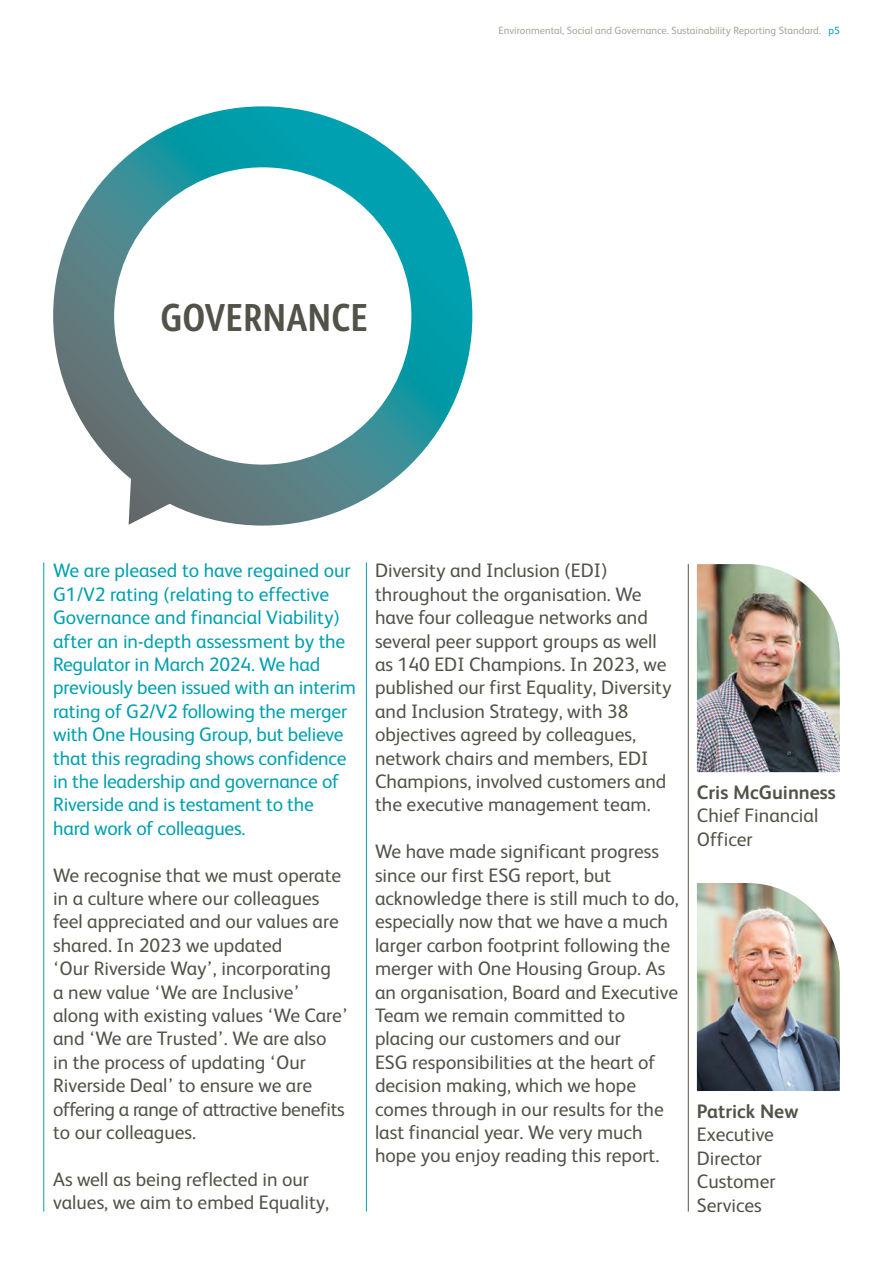
<style>
.page{position:relative;width:893px;height:1263px;background:#fff}
.page>*{position:absolute;margin:0;border:0;box-sizing:border-box;transform-origin:0 0}
.t1{font:700 39px "FS Albert Pro Narrow";color:#535249}
.t2{font:19.5px/23.4px "FS Albert";color:#535249}
.t3{font:19.5px/23.4px "FS Albert";letter-spacing:-.01em;color:#00a0b0}
.t4{font:700 19.5px "FS Albert";color:#535249}
.t5{font:10.5px "FS Albert";color:#a6a69f}
.s1{color:#00a0b0}
</style>
<div class="page">
<hr style="left:43px;top:562px;width:1px;height:649px;background:#00a0b0">
<hr style="left:366px;top:562px;width:1px;height:649px;background:#00a0b0">
<hr style="left:688px;top:564px;width:1px;height:647px;background:#535249">
<img style="left:697px;top:564px;width:143px;height:208px">
<img style="left:697px;top:883px;width:143px;height:208px">
<svg style="left:53px;top:106px;width:419px;height:420px"></svg>
<p class="t5" style="left:498px;top:23px;width:343px">Environmental, Social and Governance. Sustainability Reporting Standard. <span class="s1">p5</span></p>
<p class="t1" style="left:160px;top:289px;width:209px">GOVERNANCE</p>
<p class="t3" style="left:53px;top:558px;width:304px">We are pleased to have regained our G1/V2 rating (relating to effective Governance and financial Viability) after an in-depth assessment by the Regulator in March 2024. We had previously been issued with an interim rating of G2/V2 following the merger with One Housing Group, but believe that this regrading shows confidence in the leadership and governance of Riverside and is testament to the<br>hard work of colleagues.</p>
<p class="t2" style="left:53px;top:862px;width:297px">We recognise that we must operate in a culture where our colleagues feel appreciated and our values are shared. In 2023 we updated<br>‘Our Riverside Way’, incorporating<br>a new value ‘We are Inclusive’ along with existing values ‘We Care’ and ‘We are Trusted’. We are also<br>in the process of updating ‘Our<br>Riverside Deal’ to ensure we are offering a range of attractive benefits to our colleagues.</p>
<p class="t2" style="left:53px;top:1166px;width:278px">As well as being reflected in our values, we aim to embed Equality,</p>
<p class="t2" style="left:375px;top:558px;width:298px">Diversity and Inclusion (EDI) throughout the organisation. We have four colleague networks and several peer support groups as well as 140 EDI Champions. In 2023, we published our first Equality, Diversity and Inclusion Strategy, with 38 objectives agreed by colleagues, network chairs and members, EDI Champions, involved customers and the executive management team.</p>
<p class="t2" style="left:375px;top:839px;width:305px">We have made significant progress since our first ESG report, but acknowledge there is still much to do, especially now that we have a much larger carbon footprint following the merger with One Housing Group. As an organisation, Board and Executive Team we remain committed to placing our customers and our<br>ESG responsibilities at the heart of decision making, which we hope comes through in our results for the last financial year. We very much hope you enjoy reading this report.</p>
<p class="t4" style="left:697px;top:779px;width:141px">Cris McGuinness</p>
<p class="t2" style="left:697px;top:803px;width:123px">Chief Financial<br>Officer</p>
<p class="t4" style="left:697px;top:1098px;width:103px">Patrick New</p>
<p class="t2" style="left:697px;top:1122px;width:80px">Executive<br>Director<br>Customer<br>Services</p>
</div>
